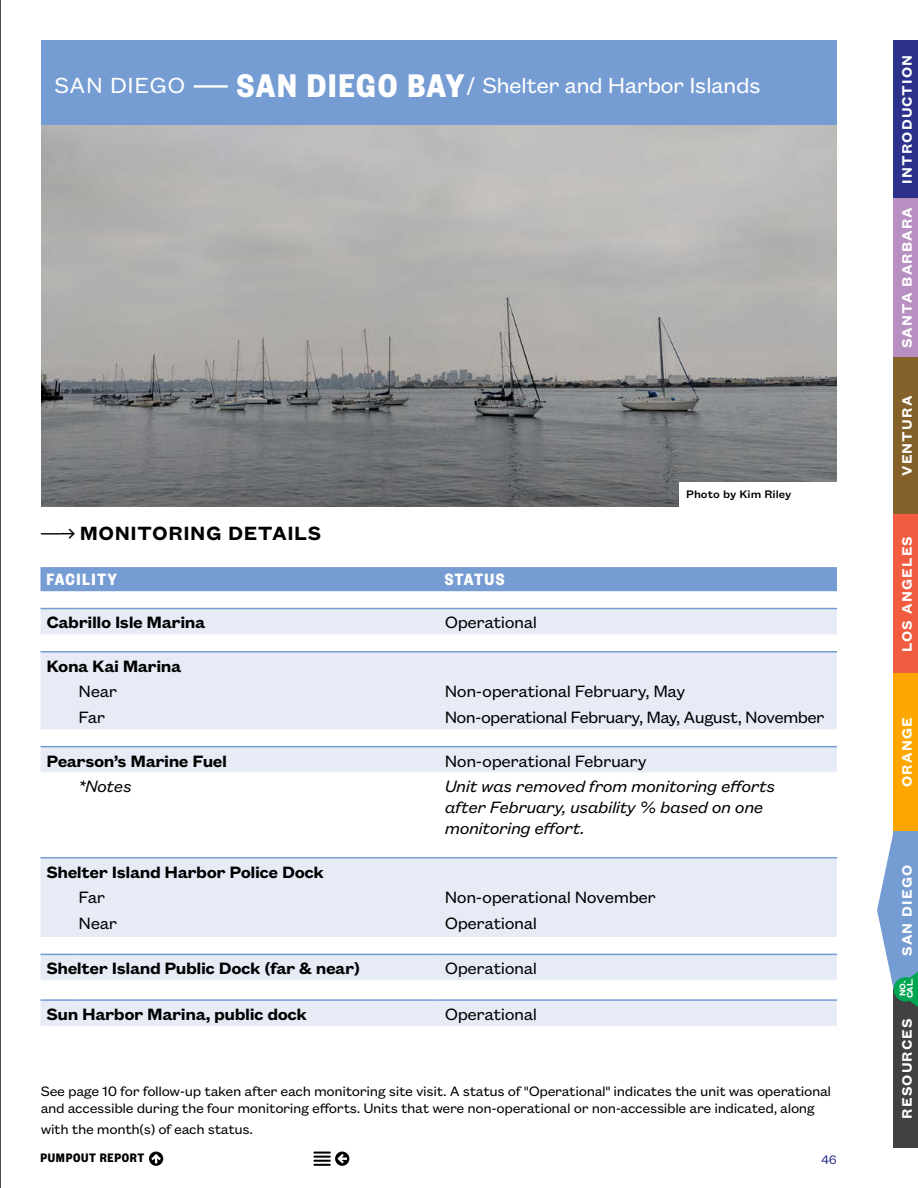
<style>
.page{position:relative;width:918px;height:1188px;background:#fff}
.page>*{position:absolute;margin:0;border:0;box-sizing:border-box;transform-origin:0 0}
.t1{font:24px "Founders Grotesk Text";letter-spacing:-.025em;color:#fff}
.t2{font:600 21px "Founders Grotesk Text";letter-spacing:.025em;color:#000}
.t3{font:18px "Founders Grotesk Text";letter-spacing:-.025em;color:#000}
.t4{font:600 18px "Founders Grotesk Text";letter-spacing:-.025em;color:#000}
.t5{font:italic 18px/21px "Founders Grotesk Text";letter-spacing:-.025em;color:#000}
.t6{font:700 18px "Founders Grotesk Cond";letter-spacing:.075em;color:#fff}
.t7{font:15px/17.2px "Founders Grotesk Text";letter-spacing:-.025em;color:#000}
.t8{font:600 15px "Founders Grotesk Text";letter-spacing:.075em;color:#fff}
.t9{font:700 13.5px "Founders Grotesk Cond";letter-spacing:.05em;color:#000}
.t10{font:13.5px "Founders Grotesk Text";color:#2c318c}
.t11{font:500 12px "Founders Grotesk Text";color:#000}
.t12{font:600 9px/7.5px "Founders Grotesk Text";color:#fff}
.s1{font-family:"Fedra Serif A Std";font-size:36px}
.s2{font-family:"Founders Grotesk Cond";font-weight:700;font-size:36px}
.s3{font-family:"Fedra Serif A Std";font-weight:400}
</style>
<div class="page">
<div style="left:894px;top:40px;width:24px;height:159px;background:#2c318c"></div>
<div style="left:894px;top:357px;width:24px;height:158px;background:#846128"></div>
<div style="left:894px;top:199px;width:24px;height:158px;background:#b88fc1"></div>
<div style="left:894px;top:515px;width:24px;height:158px;background:#f15b40"></div>
<div style="left:894px;top:673px;width:24px;height:158px;background:#ffa600"></div>
<div style="left:894px;top:989px;width:24px;height:159px;background:#414042"></div>
<svg style="left:313px;top:1152px;width:36px;height:14px"></svg>
<svg style="left:149px;top:1152px;width:14px;height:14px"></svg>
<svg style="left:877px;top:832px;width:41px;height:175px"></svg>
<div style="left:40px;top:569px;width:797px;height:22px;background:#769dd3"></div>
<svg style="left:40px;top:609px;width:797px;height:417px;fill:#e6ebf6"></svg>
<svg style="left:40px;top:773px;width:797px;height:67px"></svg>
<hr style="left:40px;top:567px;width:33px;height:2px;background:#769dd3">
<hr style="left:73px;top:567px;width:366px;height:2px;background:#769dd3">
<hr style="left:439px;top:567px;width:398px;height:2px;background:#769dd3">
<hr style="left:40px;top:608px;width:33px;height:1px;background:#769dd3">
<hr style="left:73px;top:608px;width:366px;height:1px;background:#769dd3">
<hr style="left:439px;top:608px;width:398px;height:1px;background:#769dd3">
<hr style="left:40px;top:857px;width:33px;height:1px;background:#769dd3">
<hr style="left:73px;top:857px;width:366px;height:1px;background:#769dd3">
<hr style="left:439px;top:857px;width:398px;height:1px;background:#769dd3">
<hr style="left:40px;top:999px;width:33px;height:2px;background:#769dd3">
<hr style="left:73px;top:999px;width:366px;height:2px;background:#769dd3">
<hr style="left:439px;top:999px;width:398px;height:2px;background:#769dd3">
<hr style="left:40px;top:954px;width:33px;height:1px;background:#769dd3">
<hr style="left:73px;top:954px;width:366px;height:1px;background:#769dd3">
<hr style="left:439px;top:954px;width:398px;height:1px;background:#769dd3">
<hr style="left:40px;top:651px;width:33px;height:2px;background:#769dd3">
<hr style="left:73px;top:651px;width:366px;height:2px;background:#769dd3">
<hr style="left:439px;top:651px;width:398px;height:2px;background:#769dd3">
<hr style="left:40px;top:746px;width:33px;height:1px;background:#769dd3">
<hr style="left:73px;top:746px;width:366px;height:1px;background:#769dd3">
<hr style="left:439px;top:746px;width:398px;height:1px;background:#769dd3">
<div style="left:41px;top:40px;width:796px;height:86px;background:#769dd3"></div>
<img style="left:41px;top:126px;width:796px;height:380px">
<div style="left:679px;top:482px;width:158px;height:24px;background:#fff"></div>
<hr style="left:0;top:0;width:1px;height:1188px;background:#000">
<h1 class="t1" style="left:55px;top:69px;width:708px">SAN DIEGO <span class="s1">—</span> <span class="s2">SAN DIEGO BAY</span>/ Shelter and Harbor Islands</h1>
<p class="t11" style="left:686px;top:486px;width:107px">Photo by Kim Riley</p>
<h2 class="t2" style="left:40px;top:519px;width:282px"><span class="s3">—→</span> MONITORING DETAILS</h2>
<p class="t6" style="left:46px;top:568px;width:72px">FACILITY</p>
<p class="t6" style="left:445px;top:568px;width:61px">STATUS</p>
<p class="t4" style="left:46px;top:610px;width:160px">Cabrillo Isle Marina</p>
<p class="t3" style="left:445px;top:610px;width:94px">Operational</p>
<p class="t4" style="left:46px;top:653px;width:136px">Kona Kai Marina</p>
<p class="t3" style="left:79px;top:679px;width:40px">Near</p>
<p class="t3" style="left:445px;top:679px;width:242px">Non-operational February, May</p>
<p class="t3" style="left:79px;top:705px;width:28px">Far</p>
<p class="t3" style="left:445px;top:705px;width:381px">Non-operational February, May, August, November</p>
<p class="t4" style="left:46px;top:748px;width:182px">Pearson’s Marine Fuel</p>
<p class="t3" style="left:445px;top:749px;width:204px">Non-operational February</p>
<p class="t5" style="left:79px;top:775px;width:55px">*Notes</p>
<p class="t5" style="left:445px;top:775px;width:332px">Unit was removed from monitoring efforts after February, usability % based on one monitoring effort.</p>
<p class="t4" style="left:46px;top:859px;width:279px">Shelter Island Harbor Police Dock</p>
<p class="t3" style="left:79px;top:886px;width:28px">Far</p>
<p class="t3" style="left:445px;top:886px;width:213px">Non-operational November</p>
<p class="t3" style="left:79px;top:911px;width:40px">Near</p>
<p class="t3" style="left:445px;top:911px;width:94px">Operational</p>
<p class="t4" style="left:46px;top:956px;width:315px">Shelter Island Public Dock (far &amp; near)</p>
<p class="t3" style="left:445px;top:956px;width:94px">Operational</p>
<p class="t4" style="left:46px;top:1002px;width:262px">Sun Harbor Marina, public dock</p>
<p class="t3" style="left:445px;top:1002px;width:94px">Operational</p>
<p class="t7" style="left:41px;top:1081px;width:792px">See page 10 for follow-up taken after each monitoring site visit. A status of "Operational" indicates the unit was operational and accessible during the four monitoring efforts. Units that were non-operational or non-accessible are indicated, along</p>
<p class="t7" style="left:41px;top:1119px;width:214px">with the month(s) of each status.</p>
<p class="t9" style="left:40px;top:1149px;width:105px">PUMPOUT REPORT</p>
<p class="t10" style="left:821px;top:1150px;width:17px">46</p>
<p class="t8" style="left:897px;top:184px;width:130px;rotate:-90deg">INTRODUCTION</p>
<p class="t8" style="left:897px;top:348px;width:143px;rotate:-90deg">SANTA BARBARA</p>
<p class="t8" style="left:897px;top:476px;width:82px;rotate:-90deg">VENTURA</p>
<p class="t8" style="left:897px;top:652px;width:117px;rotate:-90deg">LOS ANGELES</p>
<p class="t8" style="left:897px;top:787px;width:71px;rotate:-90deg">ORANGE</p>
<p class="t8" style="left:897px;top:956px;width:92px;rotate:-90deg">SAN DIEGO</p>
<p class="t12" style="left:898px;top:998px;width:22px;rotate:-90deg">NO.<br>CAL.</p>
<p class="t8" style="left:897px;top:1119px;width:102px;rotate:-90deg">RESOURCES</p>
</div>
